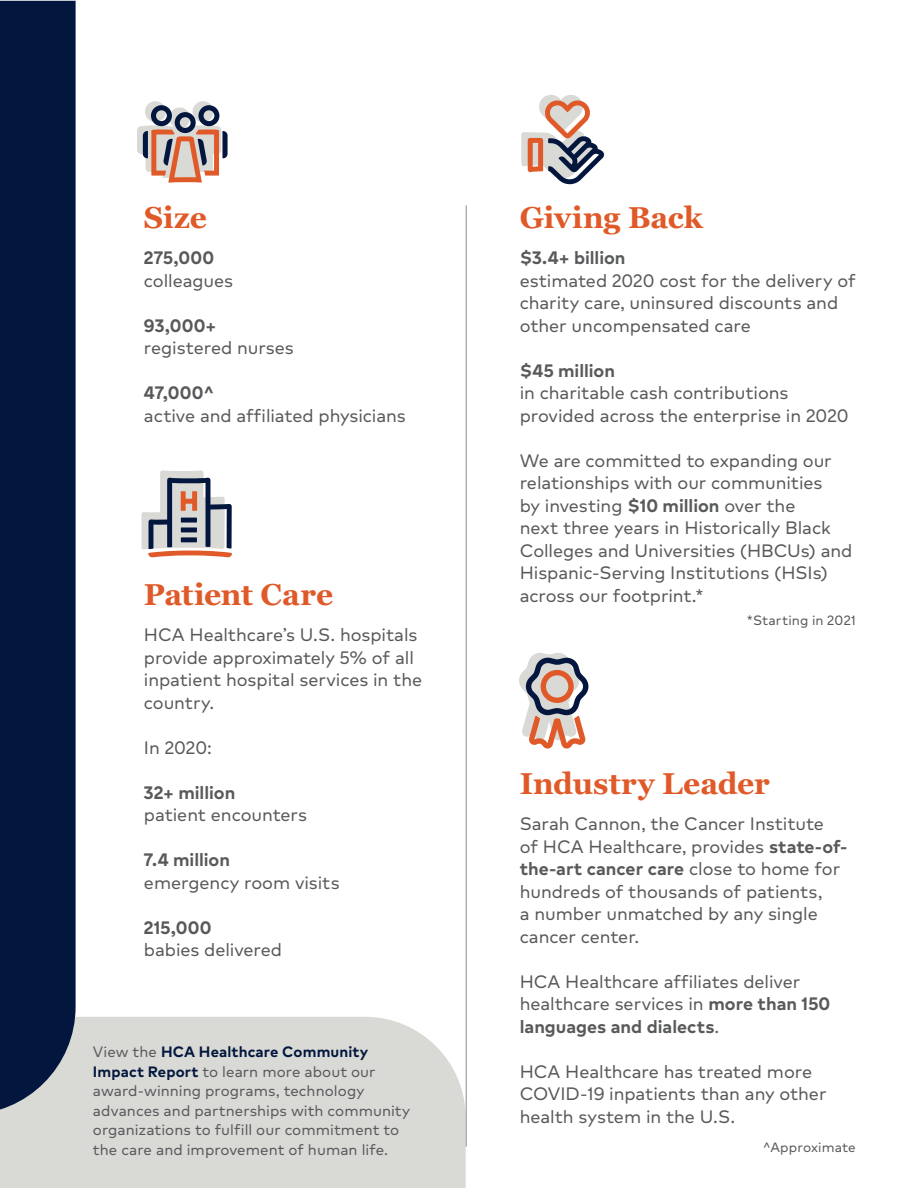
<style>
.page{position:relative;width:918px;height:1188px;background:#fff}
.page>*{position:absolute;margin:0;border:0;box-sizing:border-box;transform-origin:0 0}
.t1{font:700 30px "Georgia Pro";letter-spacing:-.005em;color:#e05a29}
.t2{font:18px/22.5px "Markfor HCA";letter-spacing:-.005em;color:#58595b}
.t3{font:15px/19.5px "Markfor HCA";letter-spacing:.005em;color:#58595b}
.t4{font:13.5px "Markfor HCA";letter-spacing:.01em;color:#58595b}
.s1{font-weight:700}
.s2{font-weight:700;color:#57585b}
.s3{font-weight:700;color:#03173e}
</style>
<div class="page">
<div style="left:0;top:1017px;width:466px;height:171px;background:#d9d9d6"></div>
<div style="left:0;top:1px;width:76px;height:1114px;background:#03173e"></div>
<hr style="left:466px;top:205px;width:1px;height:942px;background:#898b8e">
<div style="left:145px;top:101px;width:21px;height:21px;background:#d9d9d6;border-radius:50%"></div>
<div style="left:193px;top:101px;width:21px;height:21px;background:#d9d9d6;border-radius:50%"></div>
<svg style="left:137px;top:105px;width:91px;height:78px"></svg>
<svg style="left:142px;top:470px;width:90px;height:88px"></svg>
<svg style="left:521px;top:95px;width:83px;height:89px"></svg>
<svg style="left:519px;top:653px;width:70px;height:96px"></svg>
<h3 class="t1" style="left:144px;top:201px;width:65px">Size</h3>
<p class="t2" style="left:144px;top:247px;width:91px"><span class="s1">275,000 </span>colleagues</p>
<p class="t2" style="left:144px;top:314px;width:151px"><span class="s1">93,000+ </span>registered nurses</p>
<p class="t2" style="left:144px;top:382px;width:263px"><span class="s1">47,00</span><span class="s2">0^<br></span>active and affiliated physicians</p>
<h3 class="t1" style="left:144px;top:578px;width:191px">Patient Care</h3>
<p class="t2" style="left:144px;top:624px;width:280px">HCA Healthcare’s U.S. hospitals provide approximately 5% of all inpatient hospital services in the country.</p>
<p class="t2" style="left:144px;top:736px;width:70px">In 2020:</p>
<p class="t2" style="left:144px;top:781px;width:164px"><span class="s1">32+ million<br></span>patient encounters</p>
<p class="t2" style="left:144px;top:849px;width:197px"><span class="s1">7.4 million<br></span>emergency room visits</p>
<p class="t2" style="left:144px;top:916px;width:140px"><span class="s1">215,000<br></span>babies delivered</p>
<p class="t3" style="left:93px;top:1042px;width:319px">View the <span class="s3">HCA Healthcare Community Impact Report</span> to learn more about our award-winning programs, technology advances and partnerships with community organizations to fulfill our commitment to the care and improvement of human life.</p>
<h3 class="t1" style="left:520px;top:201px;width:184px">Giving Back</h3>
<p class="t2" style="left:520px;top:247px;width:338px"><span class="s1">$3.4+ billion<br></span>estimated 2020 cost for the delivery of charity care, uninsured discounts and other uncompensated care</p>
<p class="t2" style="left:520px;top:359px;width:330px"><span class="s1">$45 million<br></span>in charitable cash contributions provided across the enterprise in 2020</p>
<p class="t2" style="left:520px;top:449px;width:334px">We are committed to expanding our relationships with our communities<br>by investing <span class="s1">$10 million</span> over the<br>next three years in Historically Black Colleges and Universities (HBCUs) and Hispanic-Serving Institutions (HSIs) across our footprint.*</p>
<p class="t4" style="left:747px;top:613px;width:110px">*Starting in 2021</p>
<h3 class="t1" style="left:520px;top:767px;width:252px">Industry Leader</h3>
<p class="t2" style="left:520px;top:813px;width:329px">Sarah Cannon, the Cancer Institute<br>of HCA Healthcare, provides <span class="s1">state-of&shy;the-art cancer care</span> close to home for hundreds of thousands of patients,<br>a number unmatched by any single cancer center.</p>
<p class="t2" style="left:520px;top:970px;width:312px">HCA Healthcare affiliates deliver healthcare services in <span class="s1">more than 150 languages and dialects</span>.</p>
<p class="t2" style="left:520px;top:1060px;width:308px">HCA Healthcare has treated more<br>COVID-19 inpatients than any other health system in the U.S.</p>
<p class="t4" style="left:763px;top:1140px;width:94px">^Approximate</p>
</div>
